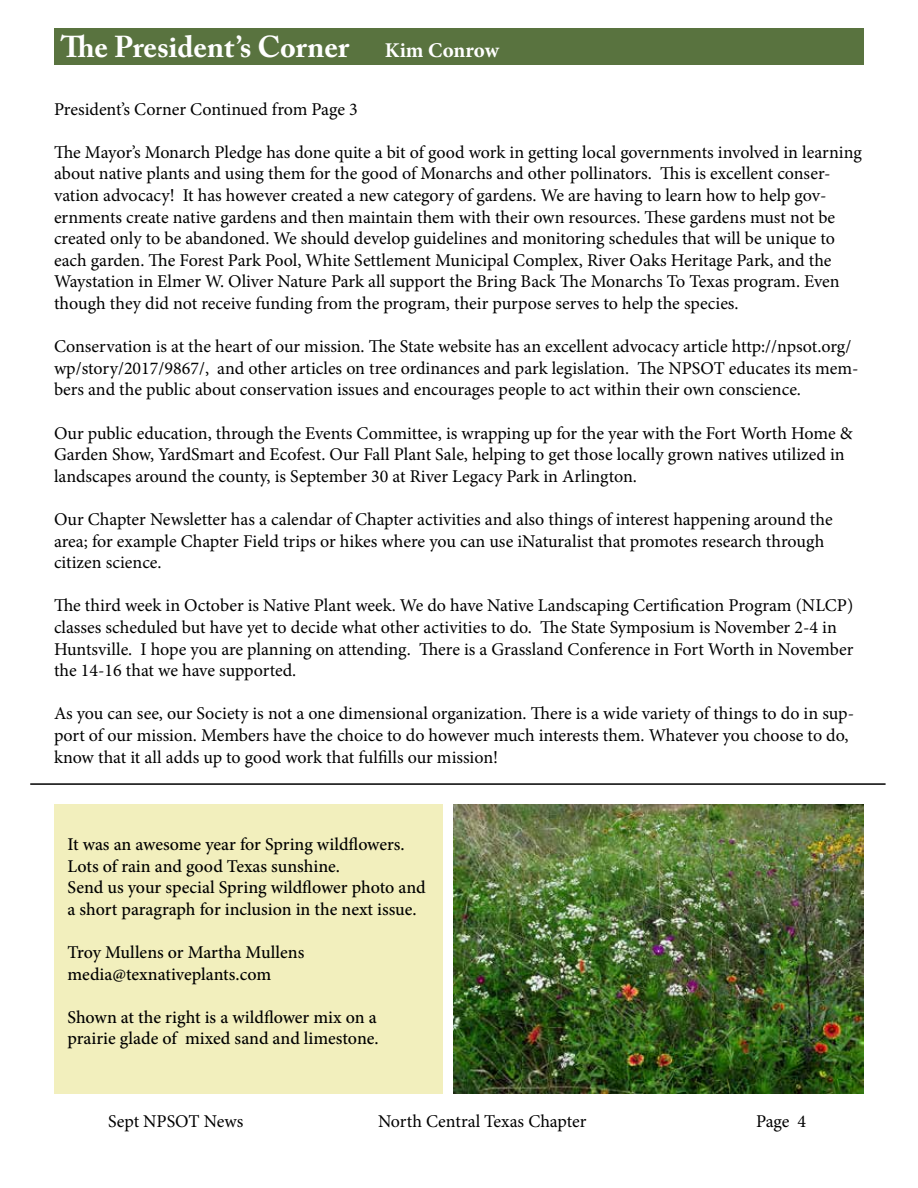
<style>
.page{position:relative;width:918px;height:1188px;background:#fff}
.page>*{position:absolute;margin:0;border:0;box-sizing:border-box;transform-origin:0 0}
.t1{font:700 30px "Adobe Caslon Pro";color:#fff}
.t2{font:18px/21.6px "Minion Pro";letter-spacing:-.01em;color:#000}
.t3{font:500 18px/21.6px "Minion Pro";letter-spacing:-.005em;color:#000}
.s1{font-family:"Minion Pro";font-size:21px}
</style>
<div class="page">
<div style="left:54px;top:28px;width:810px;height:37px;background:#59733f"></div>
<hr style="left:30px;top:783px;width:856px;height:2px;background:#000">
<img style="left:454px;top:805px;width:410px;height:289px">
<div style="left:54px;top:805px;width:389px;height:289px;background:#f2efbd"></div>
<h1 class="t1" style="left:61px;top:29px;width:440px">The President’s Corner <span class="s1">Kim Conrow</span></h1>
<p class="t2" style="left:54px;top:98px;width:305px">President’s Corner Continued from Page 3</p>
<p class="t2" style="left:54px;top:141px;width:809px">The Mayor’s Monarch Pledge has done quite a bit of good work in getting local governments involved in learning about native plants and using them for the good of Monarchs and other pollinators. This is excellent conser&shy;vation advocacy! It has however created a new category of gardens. We are having to learn how to help gov&shy;ernments create native gardens and then maintain them with their own resources. These gardens must not be created only to be abandoned. We should develop guidelines and monitoring schedules that will be unique to each garden. The Forest Park Pool, White Settlement Municipal Complex, River Oaks Heritage Park, and the Waystation in Elmer W. Oliver Nature Park all support the Bring Back The Monarchs To Texas program. Even though they did not receive funding from the program, their purpose serves to help the species.</p>
<p class="t2" style="left:54px;top:336px;width:806px">Conservation is at the heart of our mission. The State website has an excellent advocacy article http://npsot.org/ wp/story/2017/9867/, and other articles on tree ordinances and park legislation. The NPSOT educates its mem&shy;bers and the public about conservation issues and encourages people to act within their own conscience.</p>
<p class="t2" style="left:54px;top:422px;width:800px">Our public education, through the Events Committee, is wrapping up for the year with the Fort Worth Home &amp;<br>Garden Show, YardSmart and Ecofest. Our Fall Plant Sale, helping to get those locally grown natives utilized in landscapes around the county, is September 30 at River Legacy Park in Arlington.</p>
<p class="t2" style="left:54px;top:509px;width:780px">Our Chapter Newsletter has a calendar of Chapter activities and also things of interest happening around the area; for example Chapter Field trips or hikes where you can use iNaturalist that promotes research through citizen science.</p>
<p class="t2" style="left:54px;top:595px;width:801px">The third week in October is Native Plant week. We do have Native Landscaping Certification Program (NLCP) classes scheduled but have yet to decide what other activities to do. The State Symposium is November 2-4 in Huntsville. I hope you are planning on attending. There is a Grassland Conference in Fort Worth in November the 14-16 that we have supported.</p>
<p class="t2" style="left:54px;top:703px;width:802px">As you can see, our Society is not a one dimensional organization. There is a wide variety of things to do in sup&shy;port of our mission. Members have the choice to do however much interests them. Whatever you choose to do, know that it all adds up to good work that fulfills our mission!</p>
<p class="t3" style="left:68px;top:833px;width:360px">It was an awesome year for Spring wildflowers.<br>Lots of rain and good Texas sunshine.<br>Send us your special Spring wildflower photo and a short paragraph for inclusion in the next issue.</p>
<p class="t3" style="left:68px;top:941px;width:238px">Troy Mullens or Martha Mullens media@texnativeplants.com</p>
<p class="t3" style="left:68px;top:1006px;width:313px">Shown at the right is a wildflower mix on a prairie glade of mixed sand and limestone.</p>
<p class="t2" style="left:108px;top:1110px;width:137px">Sept NPSOT News</p>
<p class="t2" style="left:378px;top:1110px;width:210px">North Central Texas Chapter</p>
<p class="t2" style="left:756px;top:1110px;width:52px">Page 4</p>
</div>
